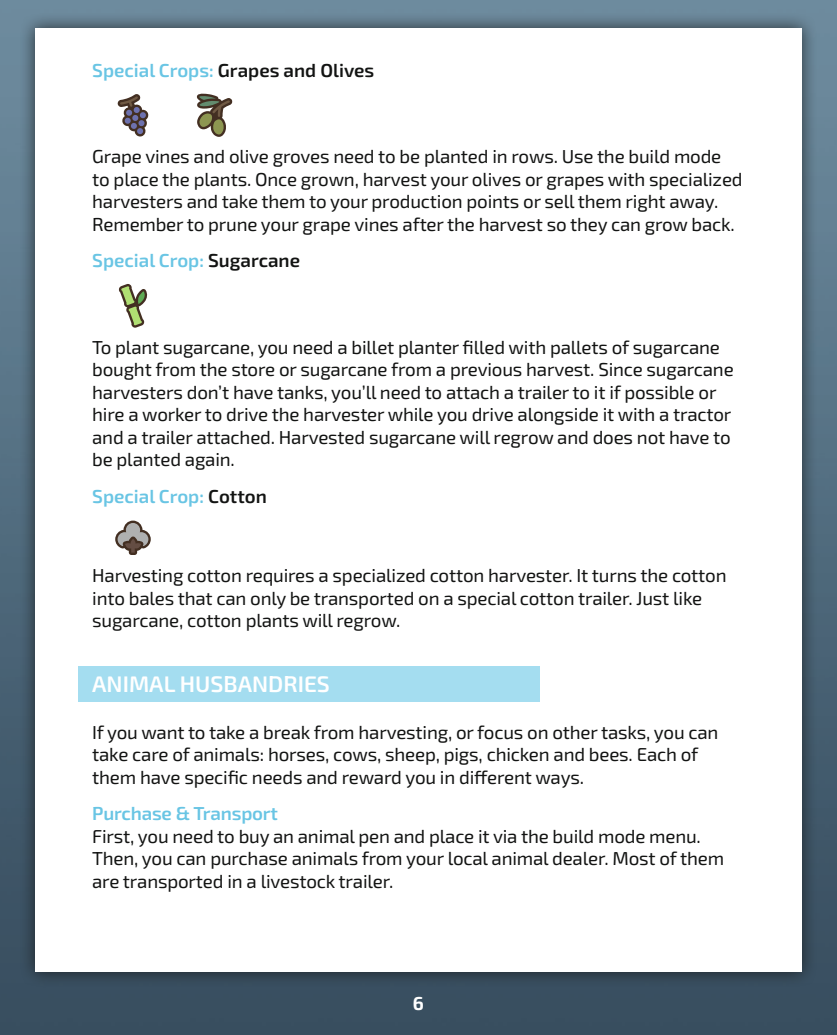
<style>
.page{position:relative;width:837px;height:1035px;background:#fff}
.page>*{position:absolute;margin:0;border:0;box-sizing:border-box;transform-origin:0 0}
.Headline{font:600 22.5px "Exo 2";color:#fff}
.Basic{font:18.75px/22.5px "Exo 2";letter-spacing:-.01em;color:#131413}
.Headline-2{font:600 18.75px "Exo 2";color:#69c5e4}
.Headline-3{font:600 18.75px "Exo 2";color:#131413}
.t1{font:700 18.75px "Exo 2";color:#fff}
.s1{color:#69c5e4}
.s2{color:#131413}
.s3{font-weight:600;color:#69c5e4}
</style>
<div class="page">
<img style="left:0;top:0;width:836px;height:1035px">
<div style="left:19px;top:12px;width:798px;height:976px;background:#131413;opacity:.75"></div>
<div style="left:35px;top:28px;width:766px;height:943px;background:#fff"></div>
<svg style="left:118px;top:94px;width:30px;height:42px"></svg>
<svg style="left:197px;top:94px;width:35px;height:43px"></svg>
<svg style="left:119px;top:284px;width:28px;height:44px"></svg>
<svg style="left:115px;top:520px;width:36px;height:35px"></svg>
<div style="left:78px;top:666px;width:461px;height:36px;background:#a4ddf0"></div>
<p class="Headline-3" style="left:92px;top:57px;width:283px"><span class="s1">Special Crops:</span> Grapes and Olives</p>
<p class="Basic" style="left:92px;top:145px;width:651px">Grape vines and olive groves need to be planted in rows. Use the build mode to place the plants. Once grown, harvest your olives or grapes with specialized harvesters and take them to your production points or sell them right away.<br>Remember to prune your grape vines after the harvest so they can grow back.</p>
<p class="Headline-2" style="left:92px;top:248px;width:209px">Special Crop: <span class="s2">Sugarcane</span></p>
<p class="Basic" style="left:92px;top:335px;width:642px">To plant sugarcane, you need a billet planter filled with pallets of sugarcane bought from the store or sugarcane from a previous harvest. Since sugarcane harvesters don’t have tanks, you’ll need to attach a trailer to it if possible or hire a worker to drive the harvester while you drive alongside it with a tractor and a trailer attached. Harvested sugarcane will regrow and does not have to be planted again.</p>
<p class="Headline-2" style="left:92px;top:483px;width:176px">Special Crop: <span class="s2">Cotton</span></p>
<p class="Basic" style="left:92px;top:563px;width:635px">Harvesting cotton requires a specialized cotton harvester. It turns the cotton into bales that can only be transported on a special cotton trailer. Just like sugarcane, cotton plants will regrow.</p>
<p class="Headline" style="left:92px;top:668px;width:239px">ANIMAL HUSBANDRIES</p>
<p class="Basic" style="left:92px;top:720px;width:627px">If you want to take a break from harvesting, or focus on other tasks, you can take care of animals: horses, cows, sheep, pigs, chicken and bees. Each of them have specific needs and reward you in different ways.</p>
<p class="Basic" style="left:92px;top:801px;width:633px"><span class="s3">Purchase &amp; Transport<br></span>First, you need to buy an animal pen and place it via the build mode menu.<br>Then, you can purchase animals from your local animal dealer. Most of them are transported in a livestock trailer.</p>
<p class="t1" style="left:413px;top:990px;width:13px">6</p>
</div>
